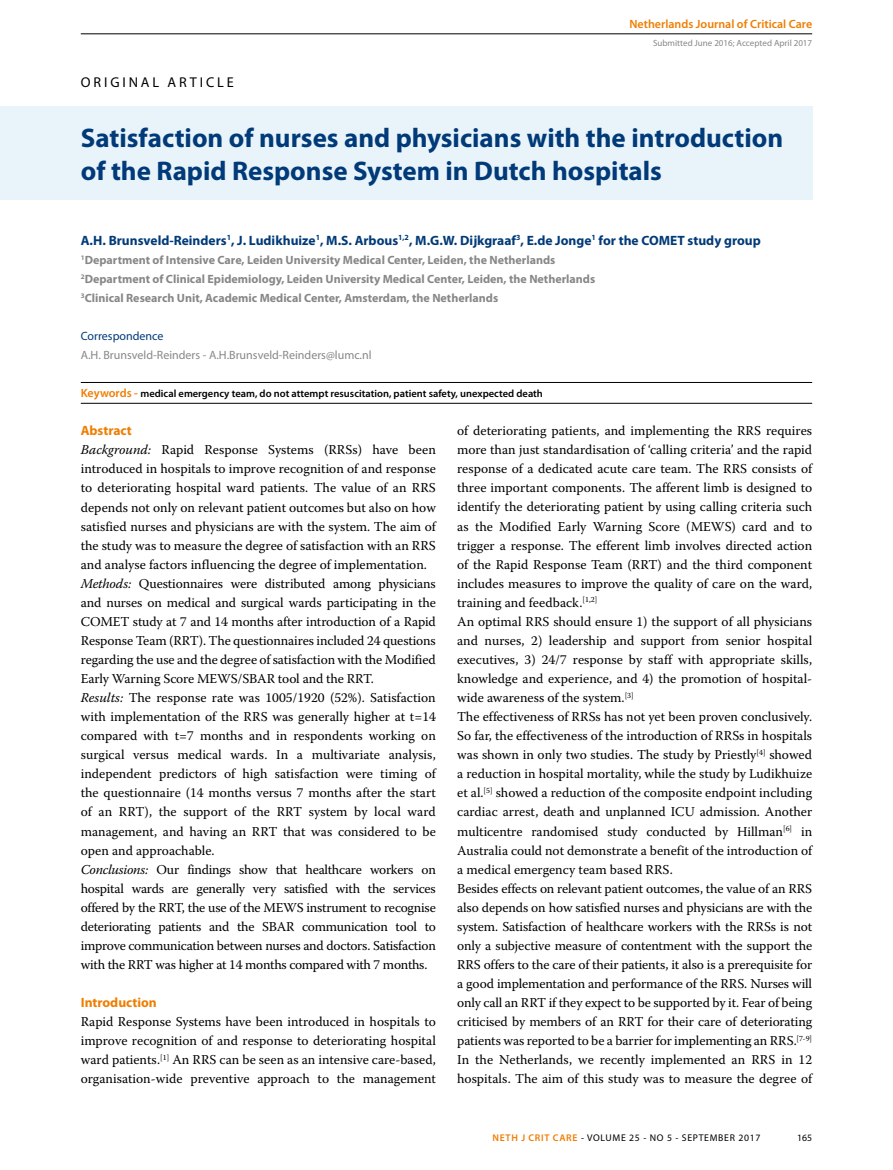
<style>
.page{position:relative;width:893px;height:1170px;background:#fff}
.page>*{position:absolute;margin:0;border:0;box-sizing:border-box;transform-origin:0 0}
.t1{font:700 27px/32.4px "Myriad Pro";color:#003a78}
.t2{font:14.25px "Myriad Pro";letter-spacing:.2em;color:#000}
.t3{font:13.5px/19px "Warnock Pro";color:#000}
.t4{font:700 13.5px "Myriad Pro";color:#003a78}
.t5{font:700 13.5px "Myriad Pro";color:#ef7d00}
.t6{font:700 12px/19px "Myriad Pro";color:#878787}
.t7{font:12px "Myriad Pro";color:#878787}
.t8{font:600 12px "Myriad Pro";color:#ef7d00}
.t9{font:12px "Myriad Pro";color:#003a78}
.t10{font:600 10.5px "Myriad Pro";color:#000}
.t11{font:9.75px "Myriad Pro";letter-spacing:.07em;color:#000}
.t12{font:9px "Myriad Pro";color:#878787}
.s1{font-size:12px;color:#ef7d00}
.s2{font-style:italic}
.s3{font-weight:600;color:#ef7d00}
</style>
<div class="page">
<hr style="left:81px;top:34px;width:731px;height:1px;background:#000">
<div style="left:0;top:106px;width:812px;height:94px;background:#e9f3fa"></div>
<hr style="left:81px;top:403px;width:731px;height:1px;background:#000">
<hr style="left:81px;top:382px;width:731px;height:1px;background:#000">
<p class="t2" style="left:81px;top:74px;width:154px">ORIGINAL ARTICLE</p>
<p class="t8" style="left:629px;top:18px;width:184px">Netherlands Journal of Critical Care</p>
<p class="t12" style="left:653px;top:38px;width:161px">Submitted June 2016; Accepted April 2017</p>
<h1 class="t1" style="left:81px;top:121px;width:704px">Satisfaction of nurses and physicians with the introduction of the Rapid Response System in Dutch hospitals</h1>
<p class="t4" style="left:81px;top:231px;width:681px">A.H. Brunsveld-Reinders<sup>1</sup>, J. Ludikhuize<sup>1</sup>, M.S. Arbous<sup>1,2</sup>, M.G.W. Dijkgraaf<sup>3</sup>, E.de Jonge<sup>1</sup> for the COMET study group</p>
<p class="t6" style="left:81px;top:250px;width:516px"><sup>1</sup>Department of Intensive Care, Leiden University Medical Center, Leiden, the Netherlands<br><sup>2</sup>Department of Clinical Epidemiology, Leiden University Medical Center, Leiden, the Netherlands<br><sup>3</sup>Clinical Research Unit, Academic Medical Center, Amsterdam, the Netherlands</p>
<p class="t9" style="left:81px;top:328px;width:84px">Correspondence</p>
<p class="t7" style="left:81px;top:347px;width:292px">A.H. Brunsveld-Reinders - A.H.Brunsveld-Reinders@lumc.nl</p>
<p class="t10" style="left:81px;top:388px;width:464px"><span class="s1">Keywords -</span> medical emergency team, do not attempt resuscitation, patient safety, unexpected death</p>
<p class="t5" style="left:81px;top:422px;width:53px">Abstract</p>
<p class="t3" style="left:81px;top:440px;width:357px"><span class="s2">Background:</span> Rapid Response Systems (RRSs) have been introduced in hospitals to improve recognition of and response to deteriorating hospital ward patients. The value of an RRS depends not only on relevant patient outcomes but also on how satisfied nurses and physicians are with the system. The aim of the study was to measure the degree of satisfaction with an RRS and analyse factors influencing the degree of implementation.<br><span class="s2">Methods:</span> Questionnaires were distributed among physicians and nurses on medical and surgical wards participating in the COMET study at 7 and 14 months after introduction of a Rapid Response Team (RRT). The questionnaires included 24 questions regarding the use and the degree of satisfaction with the Modified Early Warning Score MEWS/SBAR tool and the RRT.<br><span class="s2">Results:</span> The response rate was 1005/1920 (52%). Satisfaction with implementation of the RRS was generally higher at t=14 compared with t=7 months and in respondents working on surgical versus medical wards. In a multivariate analysis, independent predictors of high satisfaction were timing of the questionnaire (14 months versus 7 months after the start of an RRT), the support of the RRT system by local ward management, and having an RRT that was considered to be open and approachable.<br><span class="s2">Conclusions:</span> Our findings show that healthcare workers on hospital wards are generally very satisfied with the services offered by the RRT, the use of the MEWS instrument to recognise deteriorating patients and the SBAR communication tool to improve communication between nurses and doctors. Satisfaction with the RRT was higher at 14 months compared with 7 months.</p>
<p class="t5" style="left:81px;top:993px;width:78px">Introduction</p>
<p class="t3" style="left:81px;top:1011px;width:357px;text-align:justify">Rapid Response Systems have been introduced in hospitals to improve recognition of and response to deteriorating hospital ward patients.<sup>[1]</sup> An RRS can be seen as an intensive care-based, organisation-wide preventive approach to the management</p>
<p class="t3" style="left:457px;top:421px;width:357px">of deteriorating patients, and implementing the RRS requires more than just standardisation of ‘calling criteria’ and the rapid response of a dedicated acute care team. The RRS consists of three important components. The afferent limb is designed to identify the deteriorating patient by using calling criteria such as the Modified Early Warning Score (MEWS) card and to trigger a response. The efferent limb involves directed action of the Rapid Response Team (RRT) and the third component includes measures to improve the quality of care on the ward, training and feedback.<sup>[1,2]<br></sup>An optimal RRS should ensure 1) the support of all physicians and nurses, 2) leadership and support from senior hospital executives, 3) 24/7 response by staff with appropriate skills, knowledge and experience, and 4) the promotion of hospital&shy;wide awareness of the system.<sup>[3]<br></sup>The effectiveness of RRSs has not yet been proven conclusively.<br>So far, the effectiveness of the introduction of RRSs in hospitals was shown in only two studies. The study by Priestly<sup>[4]</sup> showed a reduction in hospital mortality, while the study by Ludikhuize et al.<sup>[5]</sup> showed a reduction of the composite endpoint including cardiac arrest, death and unplanned ICU admission. Another multicentre randomised study conducted by Hillman<sup>[6]</sup> in Australia could not demonstrate a benefit of the introduction of a medical emergency team based RRS.<br>Besides effects on relevant patient outcomes, the value of an RRS also depends on how satisfied nurses and physicians are with the system. Satisfaction of healthcare workers with the RRSs is not only a subjective measure of contentment with the support the RRS offers to the care of their patients, it also is a prerequisite for a good implementation and performance of the RRS. Nurses will only call an RRT if they expect to be supported by it. Fear of being criticised by members of an RRT for their care of deteriorating patients was reported to be a barrier for implementing an RRS.<sup>[7-9] </sup>In the Netherlands, we recently implemented an RRS in 12 hospitals. The aim of this study was to measure the degree of</p>
<p class="t11" style="left:492px;top:1131px;width:269px"><span class="s3">NETH J CRIT CARE</span> - VOLUME 25 - NO 5 - SEPTEMBER 2017</p>
<p class="t11" style="left:797px;top:1131px;width:17px">165</p>
</div>
